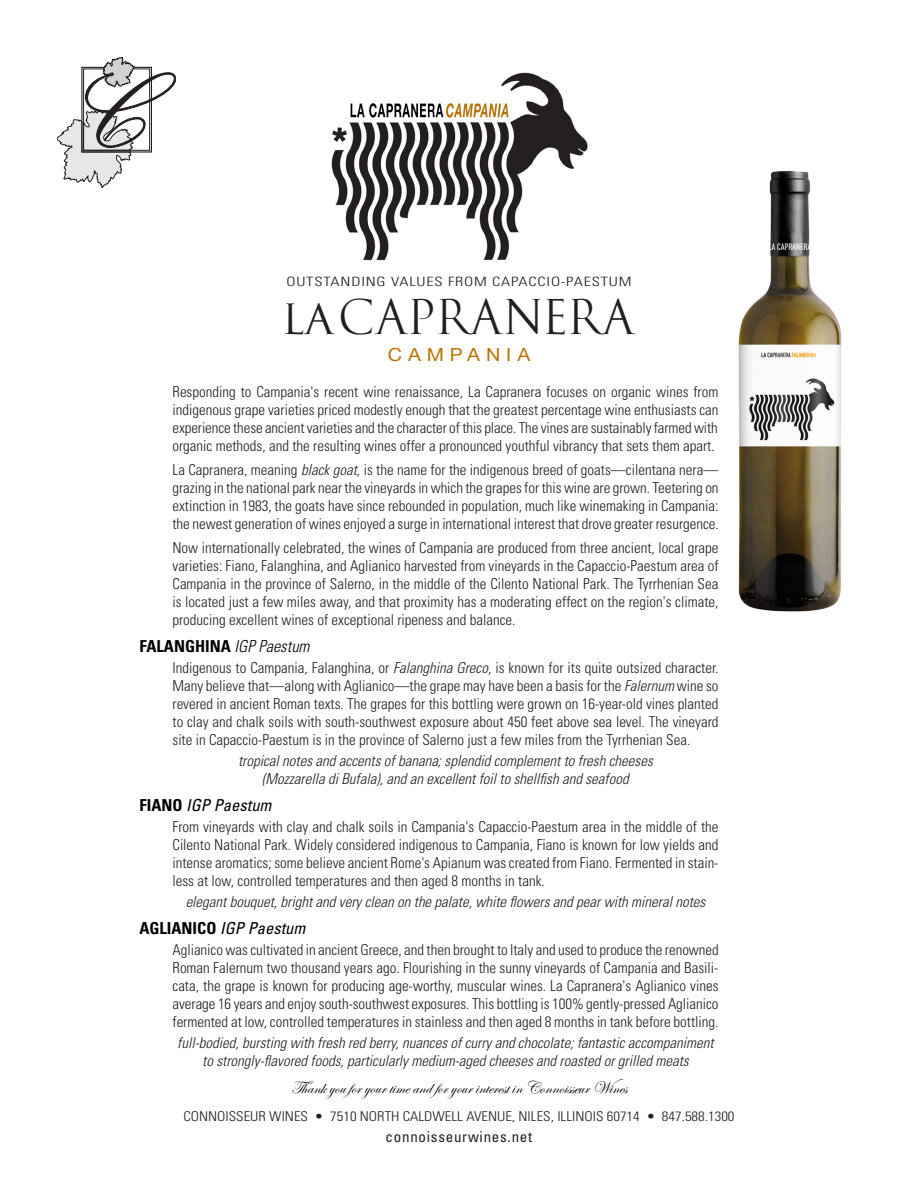
<style>
.page{position:relative;width:918px;height:1188px;background:#fff}
.page>*{position:absolute;margin:0;border:0;box-sizing:border-box;transform-origin:0 0}
.Winery_Name{font:48px "Cresci";color:#231f20}
.Winenameprice{font:18px "Edwardian Script ITC";color:#000}
.Body_text{font:18px "Helvetica Neue";letter-spacing:.3em;color:#bd7200;scale:1.1 1}
.t1{font:italic condensed 16.5px "Univers";color:#000}
.t2{font:700 condensed 16.5px "Univers";color:#000}
.Wine_Quotes{font:300 condensed 15px/18px "Univers";color:#231f20;text-align:justify}
.Wine_Quotes-2{font:italic 300 condensed 15px/18px "Univers";color:#231f20;text-align:center}
.t3{font:condensed 15px "Univers";letter-spacing:.05em;color:#231f20}
.t4{font:300 condensed 13.5px "Univers";color:#231f20;scale:1.1 1}
.Winery_Name-2{font:300 condensed 12.9px "Univers";letter-spacing:.05em;color:#231f20;scale:1.28 1}
.s1{font-style:italic}
.s2{font-weight:300;font-style:italic}
.s3{font-weight:700;font-style:normal}
</style>
<div class="page">
<svg style="left:57px;top:57px;width:119px;height:131px"></svg>
<img style="left:331px;top:72px;width:257px;height:189px">
<img style="left:738px;top:171px;width:104px;height:440px">
<p class="Winery_Name-2" style="left:286px;top:274px;width:271px">OUTSTANDING VALUES FROM CAPACCIO-PAESTUM</p>
<p class="Winery_Name" style="left:283px;top:290px;width:354px">laCAPRANERA</p>
<p class="Body_text" style="left:388px;top:342px;width:131px">CAMPANIA</p>
<p class="Wine_Quotes" style="left:172px;top:383px;width:548px">Responding to Campania's recent wine renaissance, La Capranera focuses on organic wines from indigenous grape varieties priced modestly enough that the greatest percentage wine enthusiasts can experience these ancient varieties and the character of this place. The vines are sustainably farmed with organic methods, and the resulting wines offer a pronounced youthful vibrancy that sets them apart.</p>
<p class="Wine_Quotes" style="left:172px;top:461px;width:548px">La Capranera, meaning <span class="s1">black goat,</span> is the name for the indigenous breed of goats––cilentana nera–– grazing in the national park near the vineyards in which the grapes for this wine are grown. Teetering on extinction in 1983, the goats have since rebounded in population, much like winemaking in Campania: the newest generation of wines enjoyed a surge in international interest that drove greater resurgence.</p>
<p class="Wine_Quotes" style="left:172px;top:539px;width:548px">Now internationally celebrated, the wines of Campania are produced from three ancient, local grape varieties: Fiano, Falanghina, and Aglianico harvested from vineyards in the Capaccio-Paestum area of Campania in the province of Salerno, in the middle of the Cilento National Park. The Tyrrhenian Sea is located just a few miles away, and that proximity has a moderating effect on the region's climate, producing excellent wines of exceptional ripeness and balance.</p>
<p class="t2" style="left:140px;top:636px;width:172px">FALANGHINA <span class="s2">IGP Paestum</span></p>
<p class="Wine_Quotes" style="left:172px;top:659px;width:548px">Indigenous to Campania<span class="s1">,</span> Falanghina, or <span class="s1">Falanghina Greco,</span> is known for its quite outsized character.<br>Many believe that––along with Aglianico––the grape may have been a basis for the <span class="s1">Falernum</span> wine so revered in ancient Roman texts. The grapes for this bottling were grown on 16-year-old vines planted to clay and chalk soils with south-southwest exposure about 450 feet above sea level. The vineyard site in Capaccio-Paestum is in the province of Salerno just a few miles from the Tyrrhenian Sea.</p>
<p class="Wine_Quotes-2" style="left:238px;top:752px;width:416px">tropical notes and accents of banana; splendid complement to fresh cheeses</p>
<p class="Wine_Quotes-2" style="left:262px;top:770px;width:368px">(Mozzarella di Bufala), and an excellent foil to shellfish and seafood</p>
<p class="t1" style="left:140px;top:795px;width:133px"><span class="s3">FIANO</span> IGP Paestum</p>
<p class="Wine_Quotes" style="left:172px;top:818px;width:548px">From vineyards with clay and chalk soils in Campania's Capaccio-Paestum area in the middle of the Cilento National Park. Widely considered indigenous to Campania, Fiano is known for low yields and intense aromatics; some believe ancient Rome's Apianum was created from Fiano. Fermented in stain&shy;less at low, controlled temperatures and then aged 8 months in tank.</p>
<p class="Wine_Quotes-2" style="left:186px;top:893px;width:521px">elegant bouquet, bright and very clean on the palate, white flowers and pear with mineral notes</p>
<p class="t1" style="left:140px;top:918px;width:167px"><span class="s3">AGLIANICO</span> IGP Paestum</p>
<p class="Wine_Quotes" style="left:172px;top:941px;width:548px">Aglianico was cultivated in ancient Greece, and then brought to Italy and used to produce the renowned Roman Falernum two thousand years ago. Flourishing in the sunny vineyards of Campania and Basili&shy;cata, the grape is known for producing age-worthy, muscular wines. La Capranera's Aglianico vines average 16 years and enjoy south-southwest exposures. This bottling is 100% gently-pressed Aglianico fermented at low, controlled temperatures in stainless and then aged 8 months in tank before bottling.</p>
<p class="Wine_Quotes-2" style="left:177px;top:1034px;width:538px">full-bodied, bursting with fresh red berry, nuances of curry and chocolate; fantastic accompaniment to strongly-flavored foods, particularly medium-aged cheeses and roasted or grilled meats</p>
<p class="Winenameprice" style="left:291px;top:1078px;width:338px">Thank you for your time and for your interest in Connoisseur Wines</p>
<p class="t4" style="left:183px;top:1108px;width:502px">CONNOISSEUR WINES • 7510 NORTH CALDWELL AVENUE, NILES, ILLINOIS 60714 • 847.588.1300</p>
<p class="t3" style="left:386px;top:1127px;width:148px">connoisseurwines.net</p>
</div>
